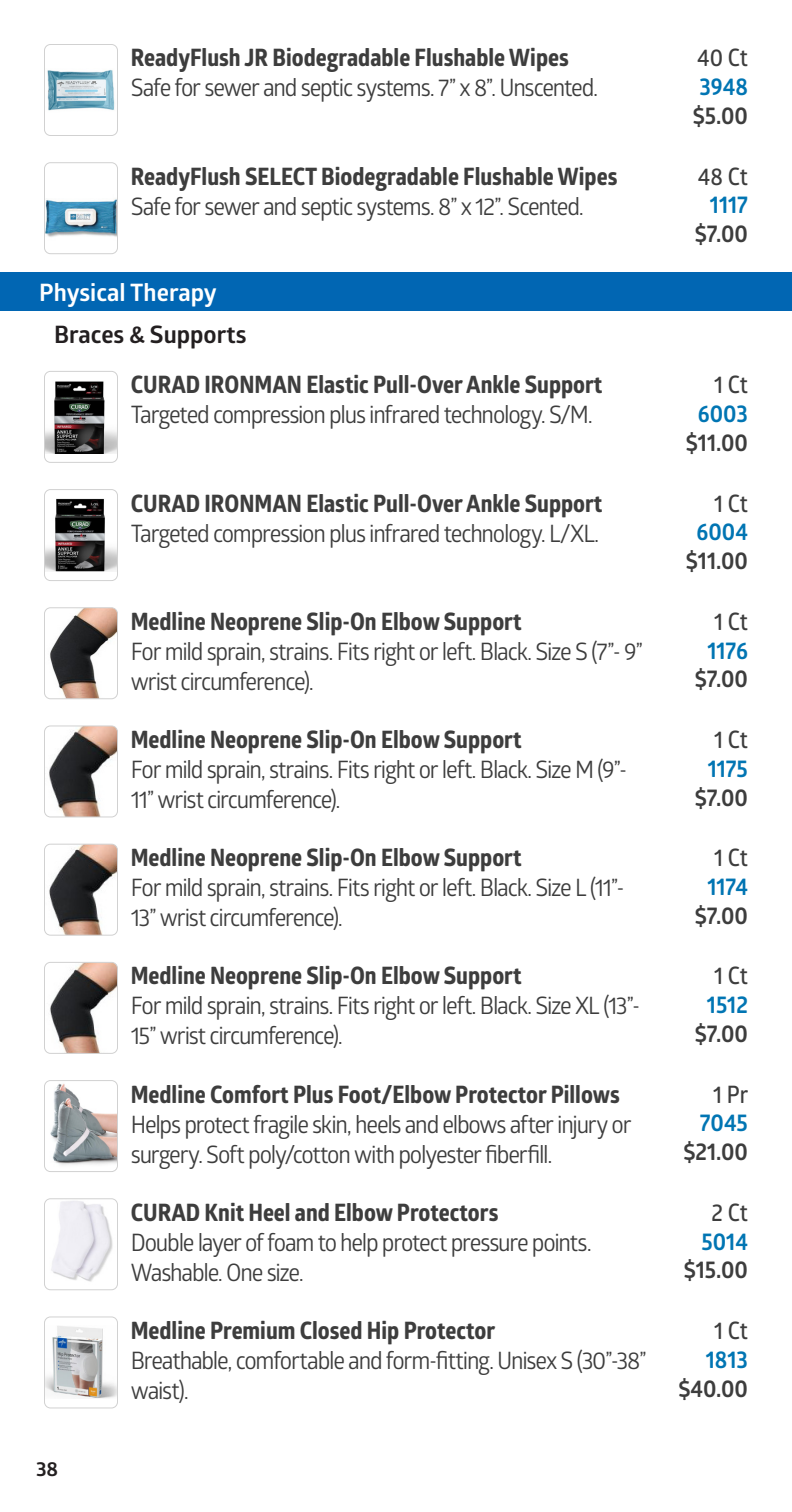
<style>
.page{position:relative;width:792px;height:1512px;background:#fff}
.page>*{position:absolute;margin:0;border:0;box-sizing:border-box;transform-origin:0 0}
.ProductInformation{font:24px/30px "Glober";letter-spacing:-.055em;color:#3d3d3d;scale:.95 1}
.ProductName{font:800 24px "Glober";color:#3d3d3d;scale:.9 1}
.Price{font:700 24px "Glober";color:#3d3d3d;scale:.9 1}
.ItemNumber{font:700 24px "Glober";color:#0175b3;scale:.9 1}
.PackageInfo{font:600 24px "Glober";letter-spacing:-.01em;color:#3d3d3d;scale:.9 1}
.t1{font:700 24px "Glober";color:#231f20}
.t2{font:700 24px "Glober";color:#fff}
.t3{font:700 20px "Glober";color:#231f20}
</style>
<div class="page">
<img style="left:44px;top:199px;width:74px;height:55px">
<div style="left:44px;top:162px;width:74px;height:92px;border:1px solid #d1d1d1;border-radius:6px"></div>
<img style="left:46px;top:381px;width:70px;height:72px">
<div style="left:44px;top:371px;width:74px;height:92px;border:1px solid #d1d1d1;border-radius:6px"></div>
<img style="left:46px;top:499px;width:70px;height:73px">
<div style="left:44px;top:489px;width:74px;height:92px;border:1px solid #d1d1d1;border-radius:6px"></div>
<img style="left:44px;top:609px;width:74px;height:90px">
<div style="left:44px;top:607px;width:74px;height:92px;border:1px solid #d1d1d1;border-radius:6px"></div>
<img style="left:44px;top:727px;width:74px;height:90px">
<div style="left:44px;top:725px;width:74px;height:92px;border:1px solid #d1d1d1;border-radius:6px"></div>
<img style="left:44px;top:844px;width:74px;height:90px">
<div style="left:44px;top:844px;width:74px;height:92px;border:1px solid #d1d1d1;border-radius:6px"></div>
<img style="left:44px;top:962px;width:74px;height:90px">
<div style="left:44px;top:962px;width:74px;height:92px;border:1px solid #d1d1d1;border-radius:6px"></div>
<img style="left:44px;top:1082px;width:74px;height:90px">
<div style="left:44px;top:1080px;width:74px;height:92px;border:1px solid #d1d1d1;border-radius:6px"></div>
<img style="left:44px;top:1200px;width:74px;height:90px">
<div style="left:44px;top:1198px;width:74px;height:92px;border:1px solid #d1d1d1;border-radius:6px"></div>
<img style="left:46px;top:1326px;width:70px;height:73px">
<div style="left:44px;top:1316px;width:74px;height:92px;border:1px solid #d1d1d1;border-radius:6px"></div>
<img style="left:47px;top:70px;width:68px;height:41px">
<div style="left:44px;top:44px;width:74px;height:92px;border:1px solid #d1d1d1;border-radius:6px"></div>
<div style="left:0;top:272px;width:792px;height:39px;background:#0166b3"></div>
<p class="ProductName" style="left:131px;top:41px;width:488px">ReadyFlush JR Biodegradable Flushable Wipes</p>
<p class="ProductInformation" style="left:131px;top:72px;width:494px">Safe for sewer and septic systems. 7” x 8”. Unscented.</p>
<p class="ProductName" style="left:131px;top:159px;width:542px">ReadyFlush SELECT Biodegradable Flushable Wipes</p>
<p class="ProductInformation" style="left:131px;top:190px;width:479px">Safe for sewer and septic systems. 8” x 12”. Scented.</p>
<h3 class="t2" style="left:39px;top:275px;width:179px">Physical Therapy</h3>
<p class="t1" style="left:54px;top:317px;width:194px">Braces &amp; Supports</p>
<p class="ProductName" style="left:131px;top:367px;width:526px">CURAD IRONMAN Elastic Pull-Over Ankle Support</p>
<p class="ProductInformation" style="left:131px;top:399px;width:488px">Targeted compression plus infrared technology. S/M.</p>
<p class="ProductName" style="left:131px;top:486px;width:526px">CURAD IRONMAN Elastic Pull-Over Ankle Support</p>
<p class="ProductInformation" style="left:131px;top:517px;width:495px">Targeted compression plus infrared technology. L/XL.</p>
<p class="ProductName" style="left:131px;top:604px;width:436px">Medline Neoprene Slip-On Elbow Support</p>
<p class="ProductInformation" style="left:131px;top:635px;width:541px">For mild sprain, strains. Fits right or left. Black. Size S (7”- 9” wrist circumference).</p>
<p class="ProductName" style="left:131px;top:722px;width:436px">Medline Neoprene Slip-On Elbow Support</p>
<p class="ProductInformation" style="left:131px;top:753px;width:524px">For mild sprain, strains. Fits right or left. Black. Size M (9”-<br>11” wrist circumference).</p>
<p class="ProductName" style="left:131px;top:840px;width:436px">Medline Neoprene Slip-On Elbow Support</p>
<p class="ProductInformation" style="left:131px;top:872px;width:521px">For mild sprain, strains. Fits right or left. Black. Size L (11”-<br>13” wrist circumference).</p>
<p class="ProductName" style="left:131px;top:958px;width:436px">Medline Neoprene Slip-On Elbow Support</p>
<p class="ProductInformation" style="left:131px;top:990px;width:538px">For mild sprain, strains. Fits right or left. Black. Size XL (13”-<br>15” wrist circumference).</p>
<p class="ProductName" style="left:131px;top:1077px;width:545px">Medline Comfort Plus Foot/Elbow Protector Pillows</p>
<p class="ProductInformation" style="left:131px;top:1108px;width:529px">Helps protect fragile skin, heels and elbows after injury or surgery. Soft poly/cotton with polyester fiberfill.</p>
<p class="ProductName" style="left:131px;top:1195px;width:410px">CURAD Knit Heel and Elbow Protectors</p>
<p class="ProductInformation" style="left:131px;top:1226px;width:487px">Double layer of foam to help protect pressure points.<br>Washable. One size.</p>
<p class="t3" style="left:36px;top:1455px;width:24px">38</p>
<p class="ProductName" style="left:131px;top:1313px;width:407px">Medline Premium Closed Hip Protector</p>
<p class="ProductInformation" style="left:131px;top:1344px;width:545px">Breathable, comfortable and form-fitting. Unisex S (30”-38” waist).</p>
<p class="PackageInfo" style="left:697px;top:41px;width:58px">40 Ct</p>
<p class="ItemNumber" style="left:700px;top:70px;width:55px">3948</p>
<p class="Price" style="left:693px;top:98px;width:63px">$5.00</p>
<p class="PackageInfo" style="left:698px;top:159px;width:57px">48 Ct</p>
<p class="ItemNumber" style="left:710px;top:188px;width:44px">1117</p>
<p class="Price" style="left:695px;top:217px;width:61px">$7.00</p>
<p class="PackageInfo" style="left:714px;top:368px;width:39px">1 Ct</p>
<p class="ItemNumber" style="left:698px;top:396px;width:57px">6003</p>
<p class="Price" style="left:686px;top:425px;width:70px">$11.00</p>
<p class="PackageInfo" style="left:714px;top:486px;width:39px">1 Ct</p>
<p class="ItemNumber" style="left:697px;top:515px;width:59px">6004</p>
<p class="Price" style="left:686px;top:543px;width:70px">$11.00</p>
<p class="PackageInfo" style="left:714px;top:604px;width:39px">1 Ct</p>
<p class="ItemNumber" style="left:707px;top:633px;width:47px">1176</p>
<p class="Price" style="left:695px;top:662px;width:61px">$7.00</p>
<p class="PackageInfo" style="left:714px;top:722px;width:39px">1 Ct</p>
<p class="ItemNumber" style="left:708px;top:751px;width:46px">1175</p>
<p class="Price" style="left:695px;top:780px;width:61px">$7.00</p>
<p class="PackageInfo" style="left:714px;top:841px;width:39px">1 Ct</p>
<p class="ItemNumber" style="left:707px;top:869px;width:47px">1174</p>
<p class="Price" style="left:695px;top:898px;width:61px">$7.00</p>
<p class="PackageInfo" style="left:714px;top:959px;width:39px">1 Ct</p>
<p class="ItemNumber" style="left:707px;top:987px;width:47px">1512</p>
<p class="Price" style="left:695px;top:1016px;width:61px">$7.00</p>
<p class="PackageInfo" style="left:713px;top:1077px;width:41px">1 Pr</p>
<p class="ItemNumber" style="left:700px;top:1106px;width:55px">7045</p>
<p class="Price" style="left:683px;top:1134px;width:73px">$21.00</p>
<p class="PackageInfo" style="left:712px;top:1195px;width:42px">2 Ct</p>
<p class="ItemNumber" style="left:702px;top:1224px;width:53px">5014</p>
<p class="Price" style="left:684px;top:1253px;width:73px">$15.00</p>
<p class="PackageInfo" style="left:714px;top:1313px;width:39px">1 Ct</p>
<p class="ItemNumber" style="left:706px;top:1342px;width:48px">1813</p>
<p class="Price" style="left:678px;top:1371px;width:79px">$40.00</p>
</div>
